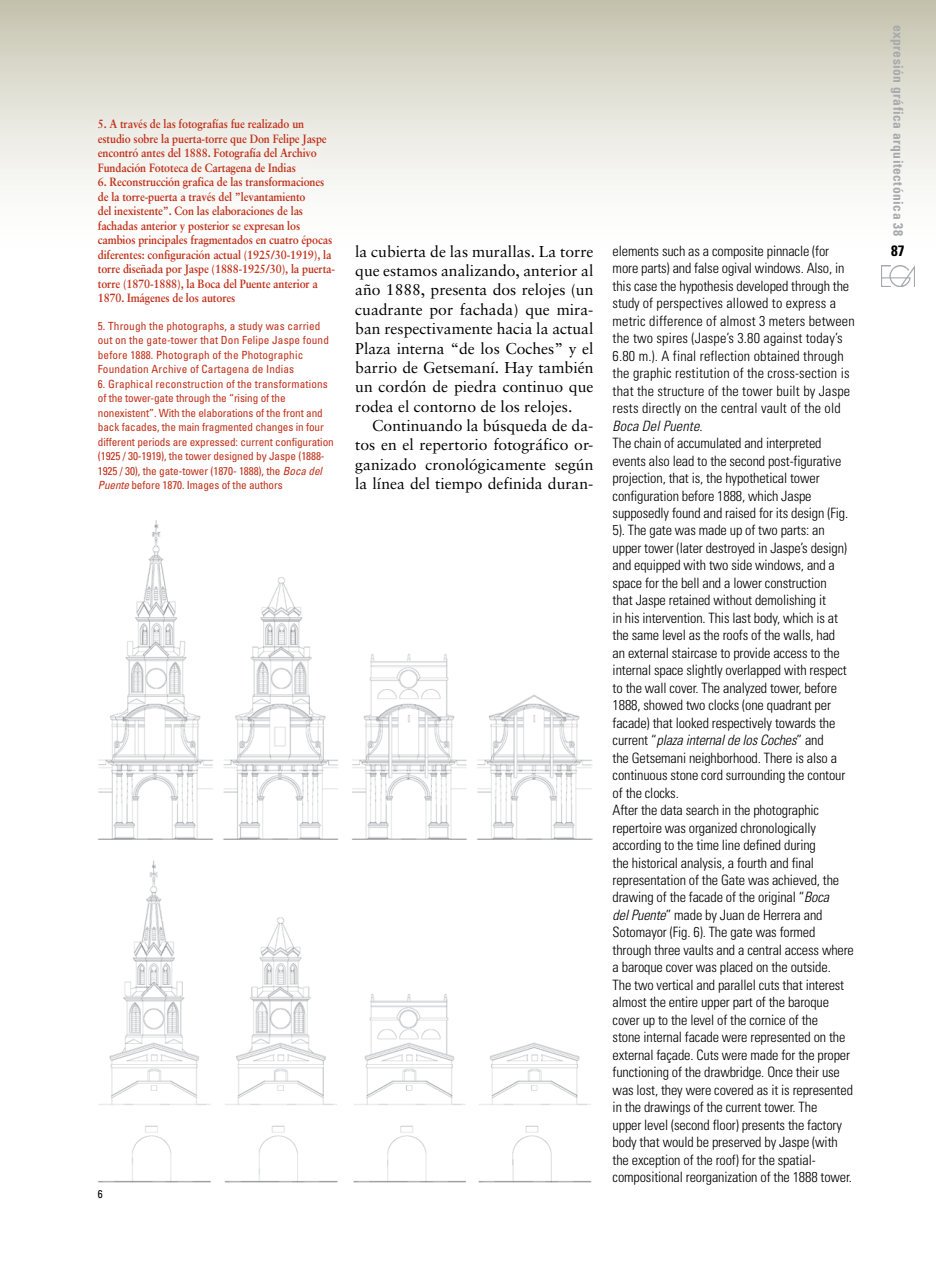
<style>
.page{position:relative;width:936px;height:1276px;background:#fff}
.page>*{position:absolute;margin:0;border:0;box-sizing:border-box;transform-origin:0 0}
.t1{font:15.75px/19.4px "Sabon";color:#000;text-align:justify}
.t2{font:700 condensed 15px "Univers";color:#000}
.t3{font:300 condensed 14.25px/17.4px "Univers";letter-spacing:-.01em;color:#000}
.t4{font:700 condensed 13.5px "Univers";letter-spacing:.035em;color:#a7a9ac}
.t5{font:700 12px/14.5px "Sabon";letter-spacing:-.01em;color:#c03019;scale:.9 1}
.t6{font:condensed 11.25px/14.5px "Univers";letter-spacing:-.01em;color:#c03019}
.t7{font:condensed 11.25px/14.5px "Univers";letter-spacing:.01em;color:#c03019}
.t8{font:condensed 11.25px "Univers";color:#000}
.s1{font-style:italic}
</style>
<div class="page">
<div style="left:0;top:0;width:935px;height:252px;background:linear-gradient(to bottom,#c8c6b2,#fff)"></div>
<img style="left:98px;top:860px;width:494px;height:322px">
<img style="left:98px;top:520px;width:494px;height:320px">
<img style="left:881px;top:265px;width:33px;height:21px">
<div style="left:89px;top:111px;width:253px;height:390px;background:#fff;opacity:.75"></div>
<p class="t5" style="left:98px;top:117px;width:256px">5. A través de las fotografías fue realizado un estudio sobre la puerta-torre que Don Felipe Jaspe encontró antes del 1888. Fotografía del Archivo Fundación Fototeca de Cartagena de Indias</p>
<p class="t5" style="left:98px;top:175px;width:265px">6. Reconstrucción grafica de las transformaciones de la torre-puerta a través del ”levantamiento<br>del inexistente”. Con las elaboraciones de las fachadas anterior y posterior se expresan los cambios principales fragmentados en cuatro épocas diferentes: configuración actual (1925/30-1919), la torre diseñada por Jaspe (1888-1925/30), la puerta&shy;torre (1870-1888), la Boca del Puente anterior a 1870. Imágenes de los autores</p>
<p class="t7" style="left:98px;top:318px;width:232px">5. Through the photographs, a study was carried out on the gate-tower that Don Felipe Jaspe found before 1888. Photograph of the Photographic Foundation Archive of Cartagena de Indias</p>
<p class="t6" style="left:98px;top:376px;width:237px">6. Graphical reconstruction of the transformations of the tower-gate through the “rising of the nonexistent”. With the elaborations of the front and back facades, the main fragmented changes in four different periods are expressed: current configuration (1925 / 30-1919), the tower designed by Jaspe (1888- 1925 / 30), the gate-tower (1870- 1888), the <span class="s1">Boca del Puente</span> before 1870. Images of the authors</p>
<p class="t8" style="left:98px;top:1187px;width:6px">6</p>
<p class="t1" style="left:355px;top:241px;width:240px">la cubierta de las murallas. La torre que estamos analizando, anterior al año 1888, presenta dos relojes (un cuadrante por fachada) que mira&shy;ban respectivamente hacia la actual Plaza interna “de los Coches” y el barrio de Getsemaní. Hay también un cordón de piedra continuo que rodea el contorno de los relojes.</p>
<p class="t1" style="left:355px;top:416px;width:240px;text-indent:17px">Continuando la búsqueda de da&shy;tos en el repertorio fotográfico or&shy;ganizado cronológicamente según la línea del tiempo definida duran-</p>
<p class="t3" style="left:612px;top:242px;width:243px">elements such as a composite pinnacle (for more parts) and false ogival windows. Also, in this case the hypothesis developed through the study of perspectives allowed to express a metric difference of almost 3 meters between the two spires (Jaspe’s 3.80 against today’s 6.80 m.). A final reflection obtained through the graphic restitution of the cross-section is that the structure of the tower built by Jaspe rests directly on the central vault of the old <span class="s1">Boca Del Puente</span>.<br>The chain of accumulated and interpreted events also lead to the second post-figurative projection, that is, the hypothetical tower configuration before 1888, which Jaspe supposedly found and raised for its design (Fig.<br>5). The gate was made up of two parts: an upper tower (later destroyed in Jaspe’s design) and equipped with two side windows, and a space for the bell and a lower construction<br>that Jaspe retained without demolishing it<br>in his intervention. This last body, which is at the same level as the roofs of the walls, had<br>an external staircase to provide access to the internal space slightly overlapped with respect to the wall cover. The analyzed tower, before 1888, showed two clocks (one quadrant per facade) that looked respectively towards the current “<span class="s1">plaza internal de los Coches</span>” and<br>the Getsemani neighborhood. There is also a continuous stone cord surrounding the contour of the clocks.<br>After the data search in the photographic repertoire was organized chronologically according to the time line defined during<br>the historical analysis, a fourth and final representation of the Gate was achieved, the drawing of the facade of the original “<span class="s1">Boca<br>del Puente</span>” made by Juan de Herrera and Sotomayor (Fig. 6). The gate was formed through three vaults and a central access where a baroque cover was placed on the outside.<br>The two vertical and parallel cuts that interest almost the entire upper part of the baroque cover up to the level of the cornice of the<br>stone internal facade were represented on the external façade. Cuts were made for the proper functioning of the drawbridge. Once their use was lost, they were covered as it is represented in the drawings of the current tower. The<br>upper level (second floor) presents the factory body that would be preserved by Jaspe (with the exception of the roof) for the spatial&shy;compositional reorganization of the 1888 tower.</p>
<p class="t4" style="left:906px;top:25px;width:213px;rotate:90deg">expresión gráfica arquitectónica 38</p>
<p class="t2" style="left:891px;top:242px;width:15px">87</p>
</div>
